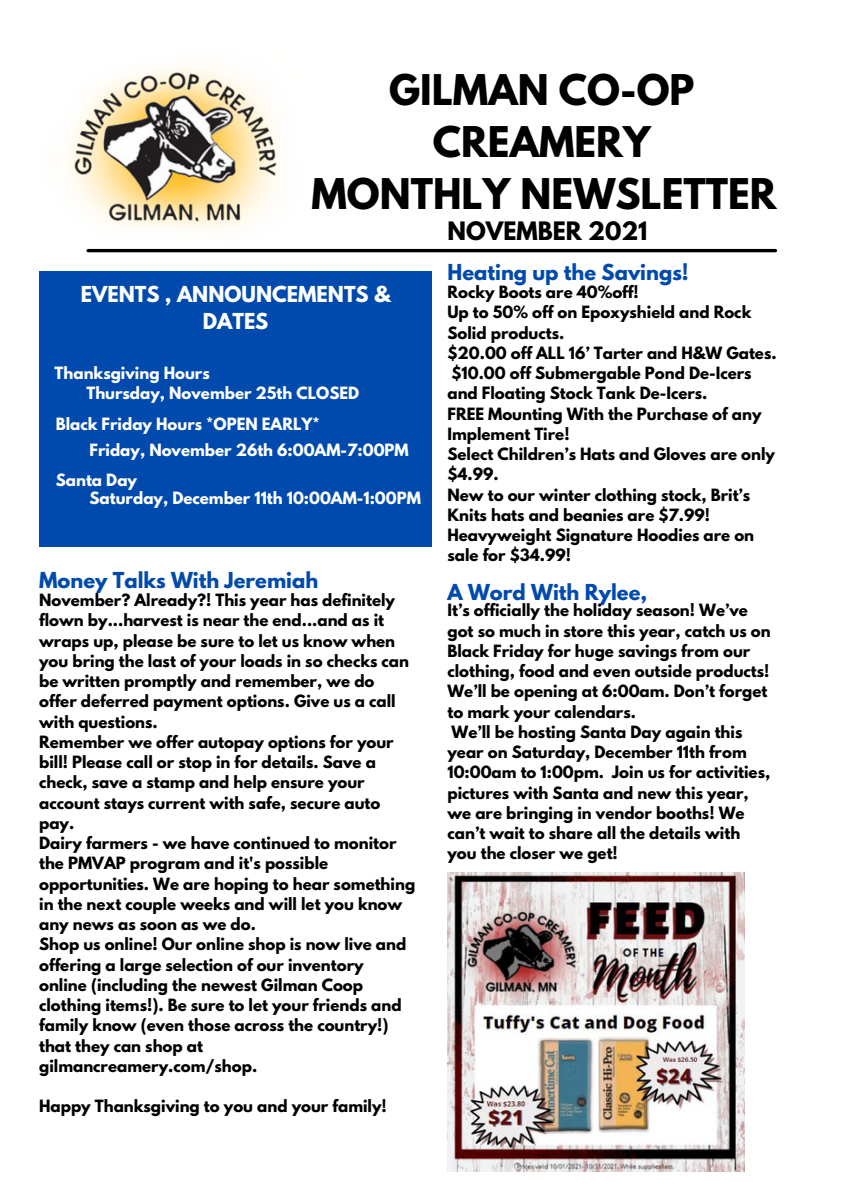
<style>
.page{position:relative;width:864px;height:1188px;background:#fff}
.page>*{position:absolute;margin:0;border:0;box-sizing:border-box;transform-origin:0 0}
.t1{font:700 37.5px "League Spartan";color:#000}
.t2{font:700 22.5px "League Spartan";color:#000}
.t3{font:700 19.5px "League Spartan";color:#004aad}
.t4{font:700 19.5px/27px "League Spartan";color:#fff;text-align:center}
.t5{font:700 15px/20.2px "League Spartan";color:#000}
.t6{font:700 15px "League Spartan";color:#fff}
</style>
<div class="page">
<img style="left:66px;top:67px;width:213px;height:162px">
<hr style="left:88px;top:249px;width:687px;height:3px;background:#000">
<div style="left:39px;top:271px;width:393px;height:276px;background:#004aad"></div>
<img style="left:448px;top:872px;width:297px;height:299px">
<p class="t1" style="left:389px;top:71px;width:307px">GILMAN CO-OP</p>
<p class="t1" style="left:433px;top:123px;width:219px">CREAMERY</p>
<p class="t1" style="left:311px;top:175px;width:467px">MONTHLY NEWSLETTER</p>
<p class="t4" style="left:81px;top:283px;width:311px">EVENTS , ANNOUNCEMENTS &amp;<br>DATES</p>
<p class="t6" style="left:55px;top:366px;width:157px">Thanksgiving Hours</p>
<p class="t6" style="left:86px;top:386px;width:274px">Thursday, November 25th CLOSED</p>
<p class="t6" style="left:56px;top:416px;width:266px">Black Friday Hours *OPEN EARLY*</p>
<p class="t6" style="left:90px;top:442px;width:321px">Friday, November 26th 6:00AM-7:00PM</p>
<p class="t6" style="left:56px;top:473px;width:83px">Santa Day</p>
<p class="t6" style="left:90px;top:490px;width:333px">Saturday, December 11th 10:00AM-1:00PM</p>
<p class="t3" style="left:39px;top:571px;width:281px">Money Talks With Jeremiah</p>
<p class="t5" style="left:39px;top:592px;width:371px">November? Already?! This year has definitely flown by...harvest is near the end...and as it wraps up, please be sure to let us know when you bring the last of your loads in so checks can be written promptly and remember, we do offer deferred payment options. Give us a call with questions.</p>
<p class="t5" style="left:39px;top:734px;width:356px">Remember we offer autopay options for your bill! Please call or stop in for details. Save a check, save a stamp and help ensure your account stays current with safe, secure auto pay.</p>
<p class="t5" style="left:39px;top:835px;width:378px">Dairy farmers - we have continued to monitor the PMVAP program and it's possible opportunities. We are hoping to hear something in the next couple weeks and will let you know any news as soon as we do.</p>
<p class="t5" style="left:39px;top:936px;width:369px">Shop us online! Our online shop is now live and offering a large selection of our inventory online (including the newest Gilman Coop clothing items!). Be sure to let your friends and family know (even those across the country!) that they can shop at gilmancreamery.com/shop.</p>
<p class="t5" style="left:39px;top:1098px;width:349px">Happy Thanksgiving to you and your family!</p>
<p class="t2" style="left:448px;top:220px;width:202px">NOVEMBER 2021</p>
<p class="t3" style="left:448px;top:262px;width:243px">Heating up the Savings!</p>
<p class="t5" style="left:448px;top:284px;width:193px">Rocky Boots are 40%off!</p>
<p class="t5" style="left:448px;top:304px;width:305px">Up to 50% off on Epoxyshield and Rock<br>Solid products.</p>
<p class="t5" style="left:448px;top:345px;width:331px">$20.00 off ALL 16’ Tarter and H&amp;W Gates.</p>
<p class="t5" style="left:448px;top:365px;width:306px">$10.00 off Submergable Pond De-Icers and Floating Stock Tank De-Icers.</p>
<p class="t5" style="left:448px;top:405px;width:316px">FREE Mounting With the Purchase of any<br>Implement Tire!</p>
<p class="t5" style="left:448px;top:446px;width:329px">Select Children’s Hats and Gloves are only $4.99.</p>
<p class="t5" style="left:448px;top:486px;width:304px">New to our winter clothing stock, Brit’s<br>Knits hats and beanies are $7.99!</p>
<p class="t5" style="left:448px;top:527px;width:308px">Heavyweight Signature Hoodies are on sale for $34.99!</p>
<p class="t3" style="left:448px;top:582px;width:201px">A Word With Rylee,</p>
<p class="t5" style="left:448px;top:602px;width:325px">It’s officially the holiday season! We’ve got so much in store this year, catch us on Black Friday for huge savings from our clothing, food and even outside products!<br>We’ll be opening at 6:00am. Don’t forget to mark your calendars.</p>
<p class="t5" style="left:448px;top:724px;width:324px">We’ll be hosting Santa Day again this year on Saturday, December 11th from 10:00am to 1:00pm. Join us for activities, pictures with Santa and new this year, we are bringing in vendor booths! We can’t wait to share all the details with you the closer we get!</p>
</div>
